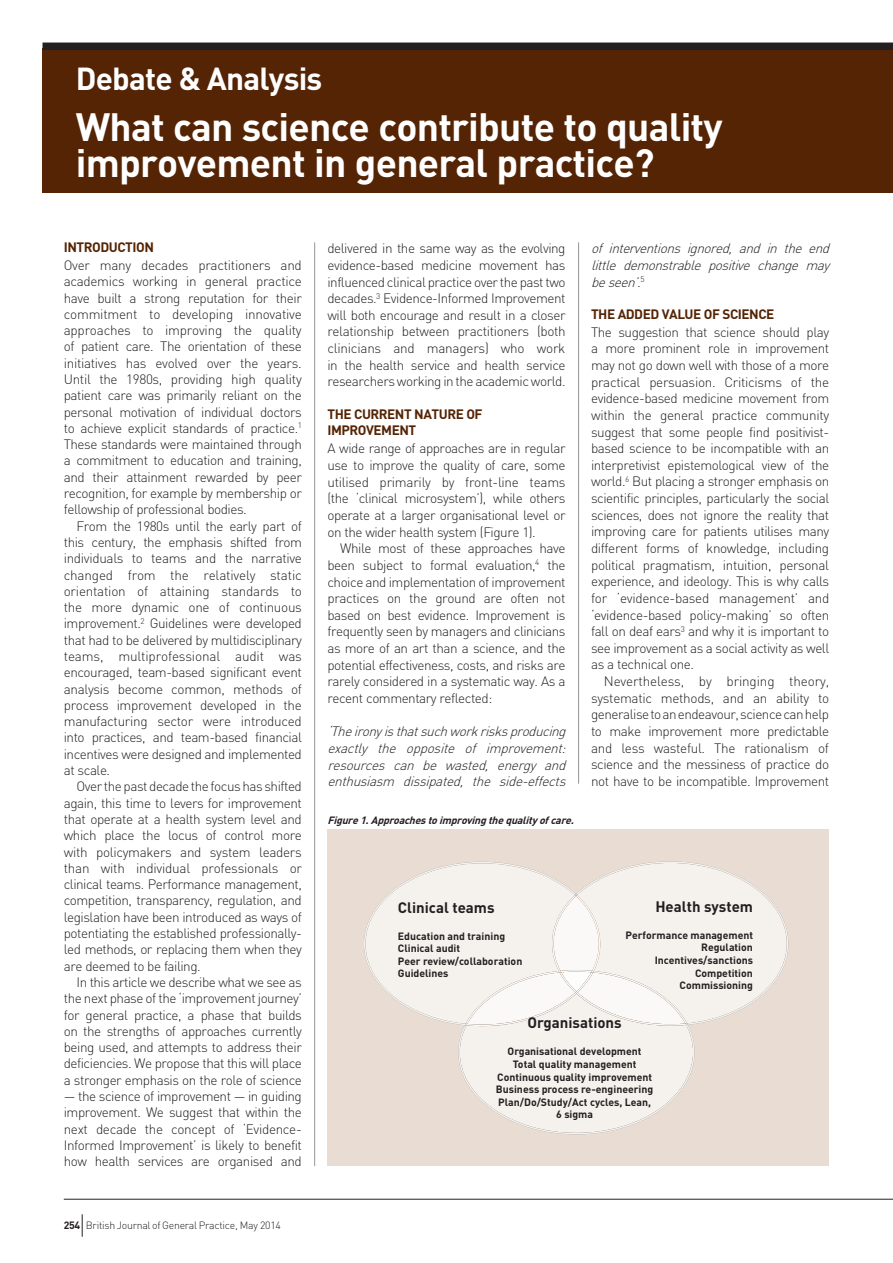
<style>
.page{position:relative;width:893px;height:1263px;background:#fff}
.page>*{position:absolute;margin:0;border:0;box-sizing:border-box;transform-origin:0 0}
.t1{font:700 39px/36px "DIN";letter-spacing:-.02em;color:#fff}
.t2{font:700 31.5px "DIN";letter-spacing:-.025em;color:#fff}
.t3{font:700 15px "DIN";color:#231f20}
.t4{font:300 13.5px/16.4px "DIN";letter-spacing:-.035em;color:#231f20;text-align:justify}
.t5{font:italic 300 13.5px/16.6px "DIN";color:#231f20;text-align:justify}
.t6{font:700 13.5px/17px "DIN";letter-spacing:-.035em;color:#542404}
.t7{font:700 10.5px/12.6px "DIN";color:#231f20}
.t8{font:italic 700 10.5px "DIN";color:#231f20}
.t9{font:300 10.5px "DIN";letter-spacing:-.025em;color:#231f20}
.s1{font-weight:700}
</style>
<div class="page">
<div style="left:43px;top:49px;width:850px;height:144px;background:#542404"></div>
<hr style="left:578px;top:242px;width:1px;height:542px;background:#939598">
<hr style="left:314px;top:242px;width:1px;height:924px;background:#939598">
<hr style="left:64px;top:1199px;width:829px;height:1px;background:#231f20">
<svg style="left:82px;top:1214px;width:1px;height:23px"></svg>
<div style="left:327px;top:829px;width:502px;height:337px;background:#e9dcd3"></div>
<svg style="left:364px;top:861px;width:424px;height:273px"></svg>
<div style="left:43px;top:43px;width:850px;height:7px;background:#231f20"></div>
<h2 class="t2" style="left:76px;top:58px;width:248px">Debate &amp; Analysis</h2>
<h1 class="t1" style="left:76px;top:107px;width:649px">What can science contribute to quality improvement in general practice?</h1>
<p class="t6" style="left:64px;top:238px;width:92px">Introduction</p>
<p class="t4" style="left:64px;top:257px;width:240px">Over many decades practitioners and academics working in general practice have built a strong reputation for their commitment to developing innovative approaches to improving the quality of patient care. The orientation of these initiatives has evolved over the years.<br>Until the 1980s, providing high quality patient care was primarily reliant on the personal motivation of individual doctors to achieve explicit standards of practice.<sup>1<br></sup>These standards were maintained through a commitment to education and training, and their attainment rewarded by peer recognition, for example by membership or fellowship of professional bodies.</p>
<p class="t4" style="left:64px;top:517px;width:240px;text-indent:13px">From the 1980s until the early part of this century, the emphasis shifted from individuals to teams and the narrative changed from the relatively static orientation of attaining standards to the more dynamic one of continuous improvement.<sup>2</sup> Guidelines were developed that had to be delivered by multidisciplinary teams, multiprofessional audit was encouraged, team-based significant event analysis become common, methods of process improvement developed in the manufacturing sector were introduced into practices, and team-based financial incentives were designed and implemented at scale.</p>
<p class="t4" style="left:64px;top:778px;width:240px;text-indent:13px">Over the past decade the focus has shifted again, this time to levers for improvement that operate at a health system level and which place the locus of control more with policymakers and system leaders than with individual professionals or clinical teams. Performance management, competition, transparency, regulation, and legislation have been introduced as ways of potentiating the established professionally&shy;led methods, or replacing them when they are deemed to be failing.</p>
<p class="t4" style="left:64px;top:974px;width:240px;text-indent:13px">In this article we describe what we see as the next phase of the ‘improvement journey’ for general practice, a phase that builds on the strengths of approaches currently being used, and attempts to address their deficiencies. We propose that this will place a stronger emphasis on the role of science</p>
<p class="t4" style="left:64px;top:1088px;width:240px">— the science of improvement — in guiding improvement. We suggest that within the next decade the concept of ‘Evidence-Informed Improvement’ is likely to benefit how health services are organised and</p>
<p class="t9" style="left:64px;top:1219px;width:219px"><span class="s1">254</span> British Journal of General Practice, May 2014</p>
<p class="t4" style="left:327px;top:240px;width:240px">delivered in the same way as the evolving evidence-based medicine movement has influenced clinical practice over the past two decades.<sup>3</sup> Evidence-Informed Improvement will both encourage and result in a closer relationship between practitioners (both clinicians and managers) who work in the health service and health service researchers working in the academic world.</p>
<p class="t6" style="left:327px;top:405px;width:157px">The current nature of i mprovement</p>
<p class="t4" style="left:327px;top:440px;width:240px">A wide range of approaches are in regular use to improve the quality of care, some utilised primarily by front-line teams (the ‘clinical microsystem’), while others operate at a larger organisational level or on the wider health system (Figure 1).</p>
<p class="t4" style="left:327px;top:540px;width:240px;text-indent:13px">While most of these approaches have been subject to formal evaluation,<sup>4</sup> the choice and implementation of improvement practices on the ground are often not based on best evidence. Improvement is frequently seen by managers and clinicians as more of an art than a science, and the potential effectiveness, costs, and risks are rarely considered in a systematic way. As a recent commentary reflected:</p>
<p class="t5" style="left:327px;top:723px;width:244px">‘Theironyisthatsuchworkrisksproducing exactly the opposite of improvement: resources can be wasted, energy and enthusiasm dissipated, the side-effects</p>
<p class="t8" style="left:327px;top:813px;width:251px">Figure1.Approachestoimprovingthequality ofcare.</p>
<p class="t5" style="left:591px;top:240px;width:244px">of interventions ignored, and in the end little demonstrable positive change may beseen’.<sup>5</sup></p>
<p class="t6" style="left:591px;top:305px;width:185px">The added value of sci ence</p>
<p class="t4" style="left:591px;top:323px;width:240px">The suggestion that science should play a more prominent role in improvement may not go down well with those of a more practical persuasion. Criticisms of the evidence-based medicine movement from within the general practice community suggest that some people find positivist&shy;based science to be incompatible with an interpretivist epistemological view of the world.<sup>6</sup> But placing a stronger emphasis on scientific principles, particularly the social sciences, does not ignore the reality that improving care for patients utilises many different forms of knowledge, including political pragmatism, intuition, personal experience, and ideology. This is why calls for ‘evidence-based management’ and ‘evidence-based policy-making’ so often fall on deaf ears<sup>3</sup> and why it is important to see improvement as a social activity as well as a technical one.</p>
<p class="t4" style="left:591px;top:673px;width:240px;text-indent:13px">Nevertheless, by bringing theory, systematic methods, and an ability to generalise to an endeavour, science can help to make improvement more predictable and less wasteful. The rationalism of science and the messiness of practice do not have to be incompatible. Improvement</p>
<p class="t3" style="left:398px;top:897px;width:98px">Clinical teams</p>
<p class="t7" style="left:398px;top:929px;width:126px">Education and training<br>Clinical audit<br>Peer review/collaboration<br>Guidelines</p>
<p class="t3" style="left:655px;top:896px;width:99px">Health system</p>
<p class="t7" style="left:625px;top:928px;width:129px;text-align:right">Performance management<br>Regulation<br>Incentives/sanctions<br>Competition<br>Commissioning</p>
<p class="t3" style="left:527px;top:1013px;width:96px">Organisations</p>
<p class="t7" style="left:496px;top:1045px;width:159px;text-align:center">Organisational development<br>Total quality management<br>Continuous quality improvement<br>Business process re-engineering<br>Plan/Do/Study/Act cycles, Lean,<br>6 sigma</p>
</div>
